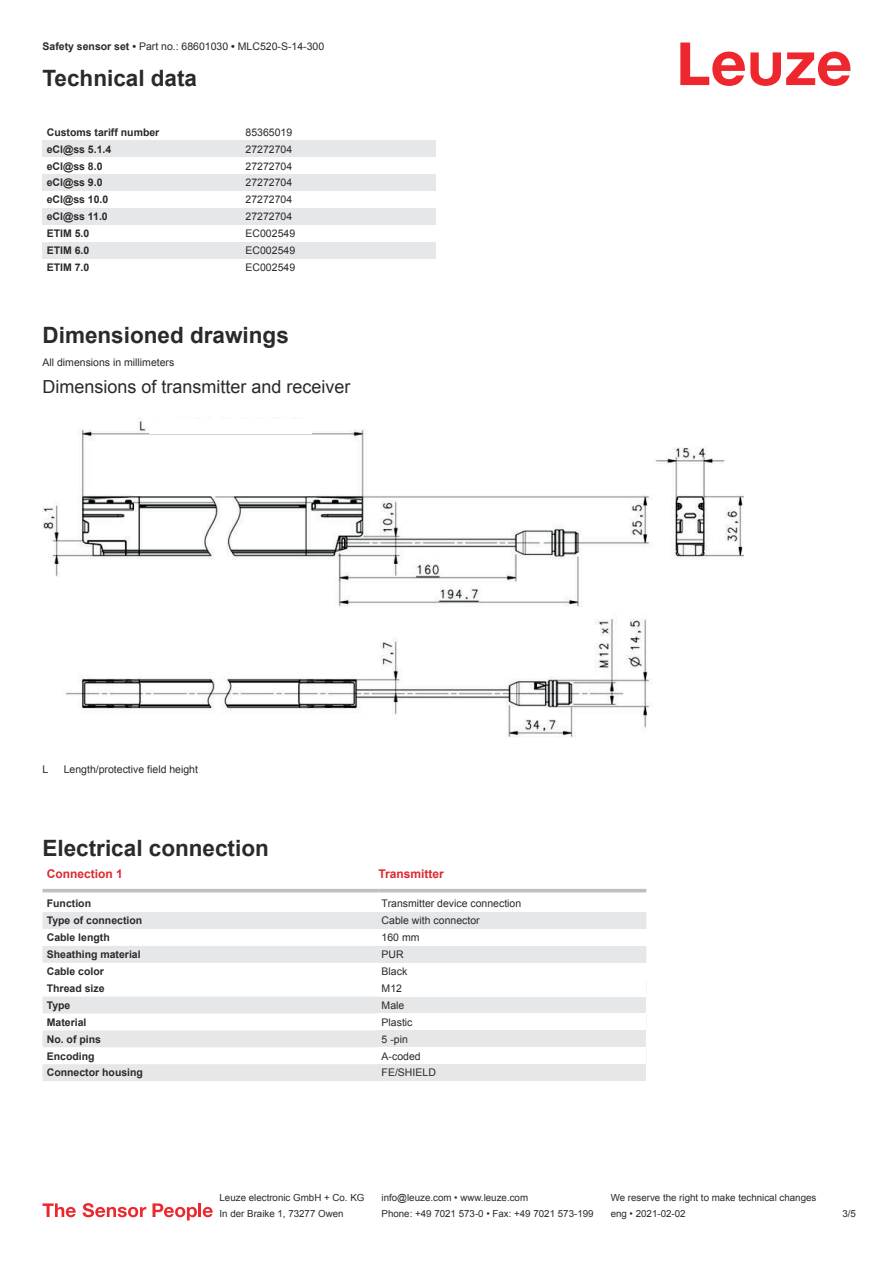
<style>
.page{position:relative;width:893px;height:1263px;background:#fff}
.page>*{position:absolute;margin:0;border:0;box-sizing:border-box;transform-origin:0 0}
.t1{font:700 22.5px "Arial";color:#2b292a}
.t2{font:18px "Arial";color:#2b292a}
.t3{font:700 12px "Arial";color:#db2a30}
.t4{font:10.5px "Arial";color:#2b292a}
.t5{font:700 10.5px "Arial";color:#2b292a}
.t6{font:9.75px "Arial";color:#2b292a}
.s1{font-weight:700}
</style>
<div class="page">
<svg style="left:680px;top:43px;width:170px;height:43px"></svg>
<div style="left:43px;top:140px;width:199px;height:17px;background:#e6e7e9"></div>
<div style="left:242px;top:140px;width:194px;height:17px;background:#e6e7e9"></div>
<div style="left:43px;top:174px;width:199px;height:17px;background:#e6e7e9"></div>
<div style="left:242px;top:174px;width:194px;height:17px;background:#e6e7e9"></div>
<div style="left:43px;top:208px;width:199px;height:17px;background:#e6e7e9"></div>
<div style="left:242px;top:208px;width:194px;height:17px;background:#e6e7e9"></div>
<div style="left:43px;top:242px;width:199px;height:17px;background:#e6e7e9"></div>
<div style="left:242px;top:242px;width:194px;height:17px;background:#e6e7e9"></div>
<svg style="left:43px;top:892px;width:603px;height:1px"></svg>
<svg style="left:43px;top:912px;width:335px;height:169px"></svg>
<hr style="left:43px;top:889px;width:335px;height:3px;background:#bdbfc1">
<hr style="left:378px;top:889px;width:268px;height:3px;background:#bdbfc1">
<div style="left:378px;top:912px;width:268px;height:17px;background:#e6e7e9"></div>
<div style="left:378px;top:946px;width:268px;height:17px;background:#e6e7e9"></div>
<div style="left:378px;top:996px;width:268px;height:17px;background:#e6e7e9"></div>
<div style="left:378px;top:1030px;width:268px;height:17px;background:#e6e7e9"></div>
<div style="left:378px;top:1064px;width:268px;height:17px;background:#e6e7e9"></div>
<svg style="left:43px;top:1203px;width:33px;height:14px"></svg>
<svg style="left:83px;top:1203px;width:63px;height:14px"></svg>
<svg style="left:153px;top:1203px;width:44px;height:17px"></svg>
<hr style="left:198px;top:1203px;width:3px;height:14px;background:#ed272d">
<svg style="left:203px;top:1207px;width:10px;height:10px"></svg>
<img style="left:43px;top:418px;width:700px;height:320px">
<div style="left:150px;top:419px;width:162px;height:15px;background:#fff"></div>
<div style="left:134px;top:447px;width:181px;height:49px;background:#fff"></div>
<p class="t4" style="left:43px;top:43px;width:283px"><span class="s1">Safety sensor set •</span> Part no.: 68601030 <span class="s1">•</span> MLC520-S-14-300</p>
<h1 class="t1" style="left:43px;top:70px;width:156px">Technical data</h1>
<p class="t5" style="left:47px;top:128px;width:114px">Customs tariff number</p>
<p class="t4" style="left:246px;top:128px;width:48px">85365019</p>
<p class="t5" style="left:47px;top:145px;width:66px">eCl@ss 5.1.4</p>
<p class="t4" style="left:246px;top:145px;width:48px">27272704</p>
<p class="t5" style="left:47px;top:162px;width:57px">eCl@ss 8.0</p>
<p class="t4" style="left:246px;top:162px;width:48px">27272704</p>
<p class="t5" style="left:47px;top:179px;width:57px">eCl@ss 9.0</p>
<p class="t4" style="left:246px;top:179px;width:48px">27272704</p>
<p class="t5" style="left:47px;top:196px;width:63px">eCl@ss 10.0</p>
<p class="t4" style="left:246px;top:196px;width:48px">27272704</p>
<p class="t5" style="left:47px;top:213px;width:63px">eCl@ss 11.0</p>
<p class="t4" style="left:246px;top:213px;width:48px">27272704</p>
<p class="t5" style="left:47px;top:230px;width:44px">ETIM 5.0</p>
<p class="t4" style="left:246px;top:230px;width:51px">EC002549</p>
<p class="t5" style="left:47px;top:246px;width:44px">ETIM 6.0</p>
<p class="t4" style="left:246px;top:246px;width:51px">EC002549</p>
<p class="t5" style="left:47px;top:263px;width:44px">ETIM 7.0</p>
<p class="t4" style="left:246px;top:263px;width:51px">EC002549</p>
<h1 class="t1" style="left:43px;top:327px;width:248px">Dimensioned drawings</h1>
<p class="t4" style="left:43px;top:358px;width:133px">All dimensions in millimeters</p>
<h2 class="t2" style="left:43px;top:380px;width:310px">Dimensions of transmitter and receiver</h2>
<p class="t4" style="left:43px;top:765px;width:7px">L</p>
<p class="t4" style="left:64px;top:765px;width:136px">Length/protective field height</p>
<h1 class="t1" style="left:43px;top:840px;width:228px">Electrical connection</h1>
<p class="t3" style="left:47px;top:869px;width:78px">Connection 1</p>
<p class="t3" style="left:378px;top:869px;width:67px">Transmitter</p>
<p class="t5" style="left:47px;top:900px;width:46px">Function</p>
<p class="t4" style="left:382px;top:900px;width:141px">Transmitter device connection</p>
<p class="t5" style="left:47px;top:916px;width:97px">Type of connection</p>
<p class="t4" style="left:382px;top:916px;width:100px">Cable with connector</p>
<p class="t5" style="left:47px;top:933px;width:65px">Cable length</p>
<p class="t4" style="left:382px;top:933px;width:39px">160 mm</p>
<p class="t5" style="left:47px;top:950px;width:95px">Sheathing material</p>
<p class="t4" style="left:382px;top:950px;width:24px">PUR</p>
<p class="t5" style="left:47px;top:967px;width:59px">Cable color</p>
<p class="t4" style="left:382px;top:967px;width:27px">Black</p>
<p class="t5" style="left:47px;top:984px;width:59px">Thread size</p>
<p class="t4" style="left:382px;top:984px;width:22px">M12</p>
<p class="t5" style="left:47px;top:1001px;width:25px">Type</p>
<p class="t4" style="left:382px;top:1001px;width:24px">Male</p>
<p class="t5" style="left:47px;top:1018px;width:41px">Material</p>
<p class="t4" style="left:382px;top:1018px;width:32px">Plastic</p>
<p class="t5" style="left:47px;top:1035px;width:56px">No. of pins</p>
<p class="t4" style="left:382px;top:1035px;width:28px">5 -pin</p>
<p class="t5" style="left:47px;top:1052px;width:49px">Encoding</p>
<p class="t4" style="left:382px;top:1052px;width:41px">A-coded</p>
<p class="t5" style="left:47px;top:1069px;width:98px">Connector housing</p>
<p class="t4" style="left:382px;top:1069px;width:56px">FE/SHIELD</p>
<p class="t6" style="left:220px;top:1194px;width:146px">Leuze electronic GmbH + Co. KG</p>
<p class="t6" style="left:381px;top:1194px;width:148px">info@leuze.com • www.leuze.com</p>
<p class="t6" style="left:611px;top:1194px;width:207px">We reserve the right to make technical changes</p>
<p class="t6" style="left:220px;top:1210px;width:126px">In der Braike 1, 73277 Owen</p>
<p class="t6" style="left:381px;top:1210px;width:214px">Phone: +49 7021 573-0 • Fax: +49 7021 573-199</p>
<p class="t6" style="left:611px;top:1210px;width:76px">eng • 2021-02-02</p>
<p class="t6" style="left:842px;top:1210px;width:15px">3 /5</p>
</div>
